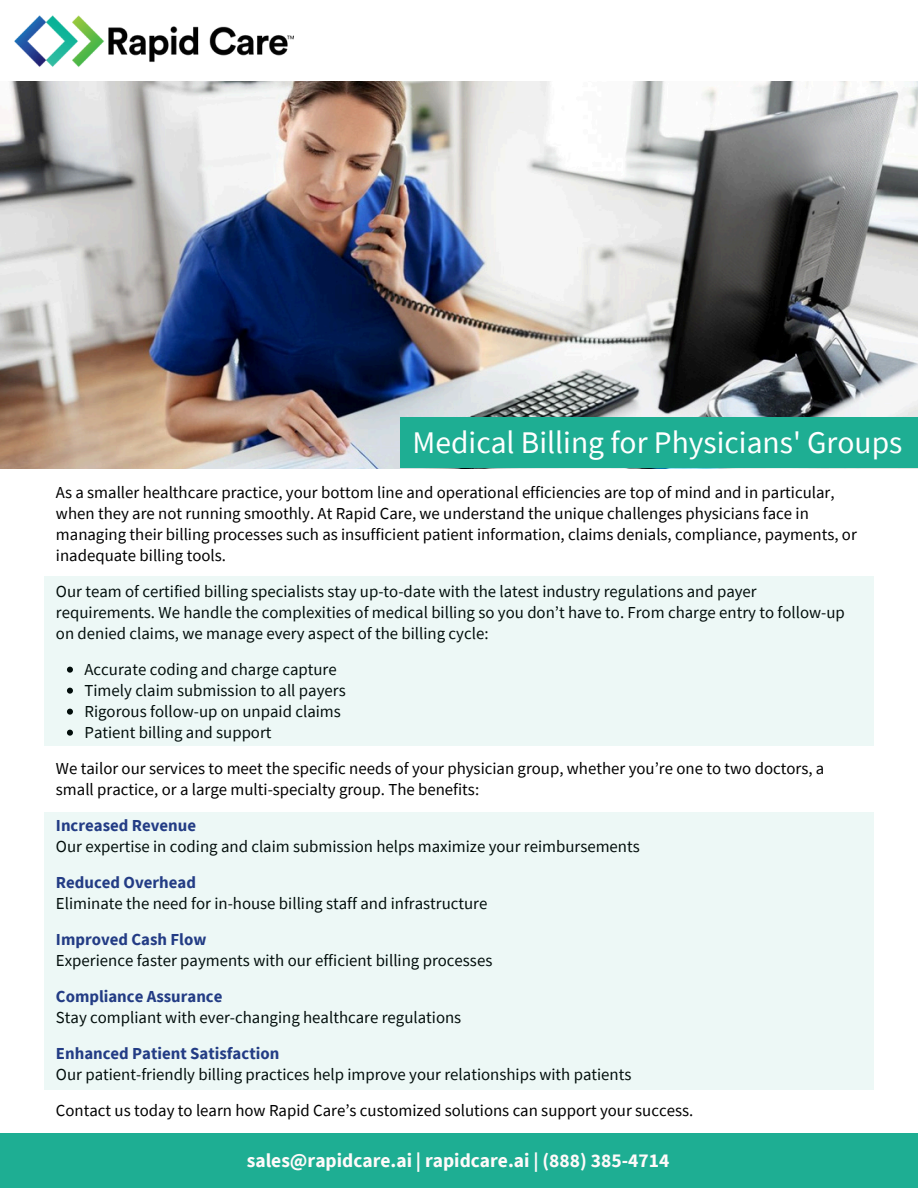
<style>
.page{position:relative;width:918px;height:1188px;background:#fff}
.page>*{position:absolute;margin:0;border:0;box-sizing:border-box;transform-origin:0 0}
.t1{font:31.5px "Source Sans Pro";color:#fff}
.t2{font:700 19.5px "Source Sans Pro";color:#fffafa}
.t3{font:16.8px/21px "Source Sans Pro";color:#000}
.t4{font:700 16.8px "Source Sans Pro";color:#243384}
</style>
<div class="page">
<div style="left:0;top:1133px;width:918px;height:55px;background:#1eae93"></div>
<div style="left:44px;top:812px;width:830px;height:277px;background:#edf8f6"></div>
<img style="left:0;top:82px;width:918px;height:387px">
<div style="left:44px;top:576px;width:830px;height:170px;background:#edf8f6"></div>
<div style="left:401px;top:417px;width:517px;height:51px;background:#1eae93"></div>
<img style="left:14px;top:15px;width:280px;height:52px">
<p class="t1" style="left:413px;top:422px;width:491px">Medical Billing for Physicians' Groups</p>
<p class="t3" style="left:56px;top:481px;width:802px">As a smaller healthcare practice, your bottom line and operational efficiencies are top of mind and in particular, when they are not running smoothly. At Rapid Care, we understand the unique challenges physicians face in managing their billing processes such as insufficient patient information, claims denials, compliance, payments, or inadequate billing tools.</p>
<p class="t3" style="left:56px;top:580px;width:790px">Our team of certified billing specialists stay up-to-date with the latest industry regulations and payer requirements. We handle the complexities of medical billing so you don’t have to. From charge entry to follow-up on denied claims, we manage every aspect of the billing cycle:</p>
<h1 class="t3" style="left:85px;top:658px;width:254px">Accurate coding and charge capture</h1>
<p class="t3" style="left:85px;top:679px;width:263px">Timely claim submission to all payers</p>
<p class="t3" style="left:85px;top:700px;width:258px">Rigorous follow-up on unpaid claims</p>
<p class="t3" style="left:85px;top:721px;width:189px">Patient billing and support</p>
<p class="t3" style="left:56px;top:757px;width:770px">We tailor our services to meet the specific needs of your physician group, whether you’re one to two doctors, a small practice, or a large multi-specialty group. The benefits:</p>
<p class="t4" style="left:56px;top:814px;width:142px">Increased Revenue</p>
<p class="t3" style="left:56px;top:835px;width:585px">Our expertise in coding and claim submission helps maximize your reimbursements</p>
<p class="t4" style="left:56px;top:871px;width:141px">Reduced Overhead</p>
<p class="t3" style="left:56px;top:892px;width:433px">Eliminate the need for in-house billing staff and infrastructure</p>
<p class="t4" style="left:56px;top:928px;width:152px">Improved Cash Flow</p>
<p class="t3" style="left:56px;top:949px;width:438px">Experience faster payments with our efficient billing processes</p>
<p class="t4" style="left:56px;top:985px;width:168px">Compliance Assurance</p>
<p class="t3" style="left:56px;top:1006px;width:407px">Stay compliant with ever-changing healthcare regulations</p>
<p class="t4" style="left:56px;top:1042px;width:225px">Enhanced Patient Satisfaction</p>
<p class="t3" style="left:56px;top:1063px;width:577px">Our patient-friendly billing practices help improve your relationships with patients</p>
<p class="t3" style="left:56px;top:1099px;width:639px">Contact us today to learn how Rapid Care’s customized solutions can support your success.</p>
<p class="t2" style="left:247px;top:1148px;width:424px">sales@rapidcare.ai | rapidcare.ai | (888) 385-4714</p>
</div>
